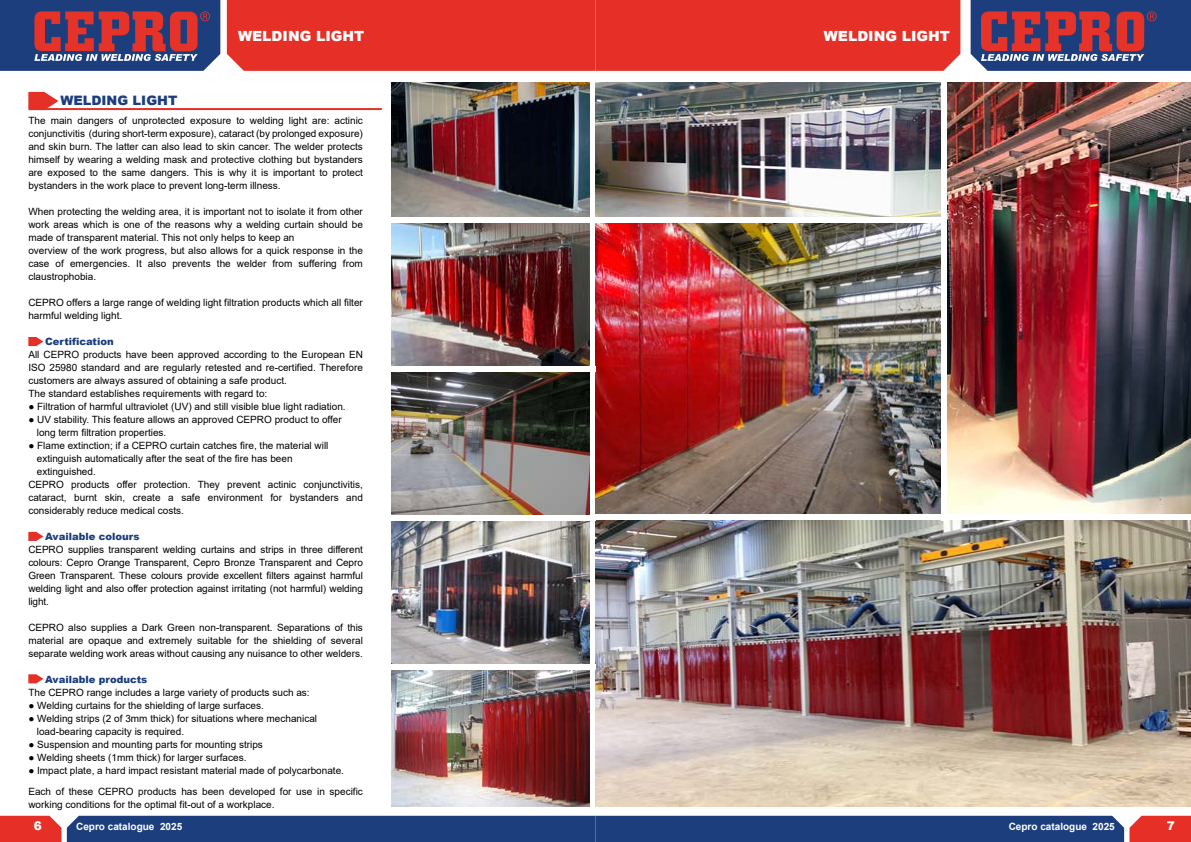
<style>
.page{position:relative;width:1191px;height:842px;background:#fff}
.page>*{position:absolute;margin:0;border:0;box-sizing:border-box;transform-origin:0 0}
.t1{font:900 14px "Arial";color:#fff}
.t2{font:900 13px "Arial";color:#1c3e7d}
.t3{font:900 12px "Arial";color:#fff}
.t4{font:10px/13px "Arial";color:#000}
.t5{font:900 10px "Arial";color:#1c3e7d}
.t6{font:700 10px "Arial";color:#fff}
.s1{font-weight:700}
</style>
<div class="page">
<div style="left:227px;top:0;width:733px;height:71px;background:#e63027"></div>
<div style="left:0;top:816px;width:61px;height:26px;background:#e63027"></div>
<div style="left:67px;top:816px;width:1124px;height:26px;background:#1c3e7d"></div>
<svg style="left:970px;top:0;width:221px;height:71px;background:#5f456c"></svg>
<svg style="left:0;top:0;width:220px;height:71px;background:#5e446c"></svg>
<img style="left:391px;top:82px;width:199px;height:724px">
<img style="left:595px;top:82px;width:596px;height:724px">
<div style="left:391px;top:217px;width:204px;height:6px;background:#fff"></div>
<div style="left:391px;top:366px;width:204px;height:6px;background:#fff"></div>
<div style="left:391px;top:515px;width:204px;height:5px;background:#fff"></div>
<div style="left:391px;top:664px;width:204px;height:6px;background:#fff"></div>
<div style="left:595px;top:514px;width:596px;height:6px;background:#fff"></div>
<div style="left:595px;top:217px;width:349px;height:6px;background:#fff"></div>
<div style="left:941px;top:82px;width:6px;height:438px;background:#fff"></div>
<svg style="left:28px;top:92px;width:30px;height:18px"></svg>
<hr style="left:29px;top:108px;width:353px;height:2px;background:#e63027">
<svg style="left:28px;top:337px;width:15px;height:9px"></svg>
<svg style="left:28px;top:532px;width:15px;height:9px"></svg>
<svg style="left:28px;top:674px;width:15px;height:9px"></svg>
<h2 class="t2" style="left:60px;top:91px;width:118px">WELDING LIGHT</h2>
<h1 class="t1" style="left:238px;top:26px;width:127px">WELDING LIGHT</h1>
<h1 class="t1" style="left:824px;top:26px;width:127px">WELDING LIGHT</h1>
<p class="t4" style="left:28px;top:113px;width:336px;text-align:justify">The main dangers of unprotected exposure to welding light are: actinic conjunctivitis (during short-term exposure), cataract (by prolonged exposure) and skin burn. The latter can also lead to skin cancer. The welder protects himself by wearing a welding mask and protective clothing but bystanders are exposed to the same dangers. This is why it is important to protect bystanders in the work place to prevent long-term illness.</p>
<p class="t4" style="left:28px;top:204px;width:336px">When protecting the welding area, it is important not to isolate it from other work areas which is one of the reasons why a welding curtain should be made of transparent material. This not only helps to keep an<br>overview of the work progress, but also allows for a quick response in the case of emergencies. It also prevents the welder from suffering from claustrophobia.</p>
<p class="t4" style="left:28px;top:295px;width:336px">CEPRO offers a large range of welding light filtration products which all filter harmful welding light.</p>
<p class="t5" style="left:45px;top:334px;width:70px">Certification</p>
<p class="t4" style="left:28px;top:347px;width:336px">All CEPRO products have been approved according to the European EN ISO 25980 standard and are regularly retested and re-certified. Therefore customers are always assured of obtaining a safe product.<br>The standard establishes requirements with regard to:</p>
<p class="t4" style="left:28px;top:399px;width:319px"><span class="s1">●</span> Filtration of harmful ultraviolet (UV) and still visible blue light radiation.</p>
<p class="t4" style="left:37px;top:412px;width:306px;text-indent:-8px"><span class="s1">●</span> UV stability. This feature allows an approved CEPRO product to offer long term filtration properties.</p>
<p class="t4" style="left:28px;top:438px;width:302px"><span class="s1">●</span> Flame extinction; if a CEPRO curtain catches fire, the material will</p>
<p class="t4" style="left:37px;top:451px;width:257px">extinguish automatically after the seat of the fire has been</p>
<p class="t4" style="left:37px;top:464px;width:60px">extinguished.</p>
<p class="t4" style="left:28px;top:477px;width:336px">CEPRO products offer protection. They prevent actinic conjunctivitis,</p>
<p class="t4" style="left:28px;top:490px;width:336px">cataract, burnt skin, create a safe environment for bystanders and</p>
<p class="t4" style="left:28px;top:503px;width:157px">considerably reduce medical costs.</p>
<p class="t5" style="left:45px;top:529px;width:96px">Available colours</p>
<p class="t4" style="left:28px;top:542px;width:336px;text-align:justify">CEPRO supplies transparent welding curtains and strips in three different colours: Cepro Orange Transparent, Cepro Bronze Transparent and Cepro Green Transparent. These colours provide excellent filters against harmful welding light and also offer protection against irritating (not harmful) welding light.</p>
<p class="t4" style="left:28px;top:620px;width:336px;text-align:justify">CEPRO also supplies a Dark Green non-transparent. Separations of this material are opaque and extremely suitable for the shielding of several separate welding work areas without causing any nuisance to other welders.</p>
<p class="t5" style="left:45px;top:672px;width:104px">Available products</p>
<p class="t4" style="left:28px;top:685px;width:283px">The CEPRO range includes a large variety of products such as:</p>
<p class="t4" style="left:28px;top:698px;width:237px"><span class="s1">●</span> Welding curtains for the shielding of large surfaces.</p>
<p class="t4" style="left:37px;top:711px;width:282px;text-indent:-8px"><span class="s1">●</span> Welding strips (2 of 3mm thick) for situations where mechanical load-bearing capacity is required.</p>
<p class="t4" style="left:28px;top:737px;width:236px"><span class="s1">●</span> Suspension and mounting parts for mounting strips</p>
<p class="t4" style="left:28px;top:750px;width:220px"><span class="s1">●</span> Welding sheets (1mm thick) for larger surfaces.</p>
<p class="t4" style="left:28px;top:759px;width:336px;line-height:21px"><span class="s1">●</span> Impact plate, a hard impact resistant material made of polycarbonate.<br>Each of these CEPRO products has been developed for use in specific</p>
<p class="t4" style="left:28px;top:797px;width:248px">working conditions for the optimal fit-out of a workplace.</p>
<p class="t3" style="left:34px;top:817px;width:10px">6</p>
<p class="t6" style="left:76px;top:819px;width:108px">Cepro catalogue 2025</p>
<p class="t6" style="left:1008px;top:819px;width:108px">Cepro catalogue 2025</p>
<p class="t3" style="left:1166px;top:817px;width:10px">7</p>
</div>
